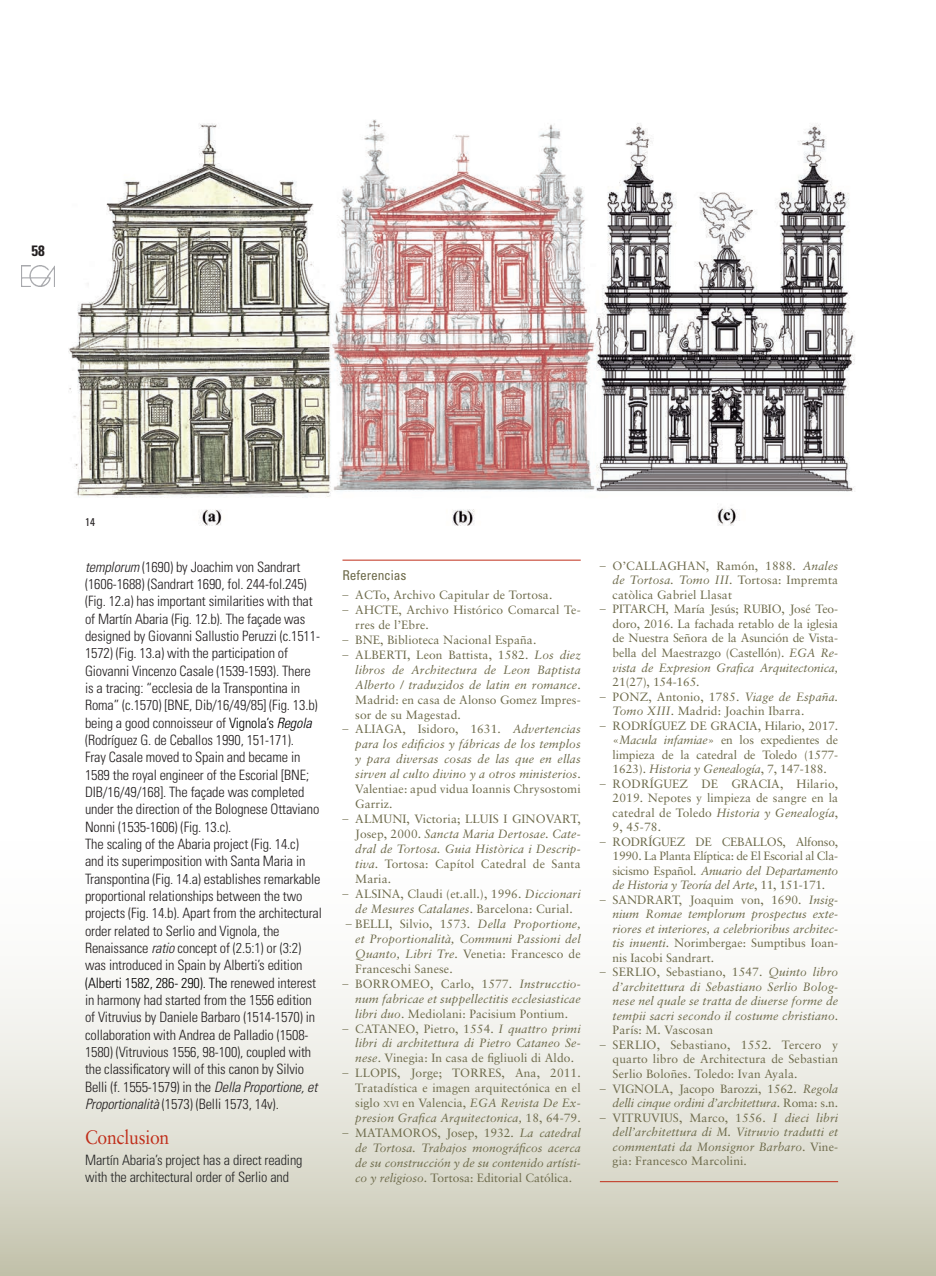
<style>
.page{position:relative;width:936px;height:1276px;background:#fff}
.page>*{position:absolute;margin:0;border:0;box-sizing:border-box;transform-origin:0 0}
.TITULAR_1_INGLES{font:19.5px "Sabon";letter-spacing:-.01em;color:#c02d19;scale:.9 1}
.t1{font:700 condensed 15px "Univers";color:#231f20}
.t2{font:300 condensed 14.25px/17.4px "Univers";letter-spacing:-.01em;color:#231f20}
.t3{font:300 condensed 14.25px/17.4px "Univers";letter-spacing:-.01em;color:#252525}
.t4{font:condensed 13.5px "Univers";letter-spacing:-.01em;color:#6d6a4a}
.Footnote_text{font:12px/14.5px "Sabon";letter-spacing:.01em;color:#6d6a4a;text-align:justify}
.Footnote_text-2{font:italic 12px/15px "Sabon";letter-spacing:.01em;color:#6d6a4a;text-align:justify}
.Normal__Web{font:italic 12px/15px "Sabon";color:#6d6a4a;text-align:justify}
.Default{font:12px/14.5px "Sabon";letter-spacing:-.01em;color:#6d6a4a;text-align:justify}
.Footnote_text-3{font:12px/14.5px "Sabon";letter-spacing:-.01em;color:#6d6a4a;text-align:right}
.PIES_DE_FOTO_INGLES{font:condensed 11.25px "Univers";color:#231f20}
.s1{font-style:italic}
.s2{color:#000}
.s3{font-style:italic;color:#000}
.s4{color:#252525}
.s5{font-family:"Univers";font-weight:300;font-stretch:condensed}
.s6{font-family:"Univers";font-weight:300;font-style:normal;font-stretch:condensed}
.s7{font-style:normal}
.s8{font-size:8.4px}
</style>
<div class="page">
<img style="left:22px;top:265px;width:33px;height:21px">
<div style="left:0;top:814px;width:935px;height:462px;background:linear-gradient(to bottom,#fff,#cccbb8)"></div>
<hr style="left:342px;top:560px;width:238px;height:1px;background:#c02d19">
<img style="left:68px;top:119px;width:787px;height:407px">
<hr style="left:600px;top:1181px;width:238px;height:1px;background:#c02d19">
<p class="t1" style="left:32px;top:242px;width:15px">58</p>
<p class="PIES_DE_FOTO_INGLES" style="left:85px;top:515px;width:11px">14</p>
<p class="t2" style="left:85px;top:558px;width:236px"><span class="s1">templorum</span> (1690) by Joachim von Sandrart (1606-1688) (Sandrart 1690, fol. 244-fol.245) (Fig. 12.a) has important similarities with that of Martín Abaria (Fig. 12.b). The façade was designed by Giovanni Sallustio Peruzzi (c.1511- 1572) (Fig. 13.a) with the participation of Giovanni Vincenzo Casale (1539-1593). There is a tracing: “ecclesia de la Transpontina in Roma” (c.1570) [BNE, Dib/16/49/85] (Fig. 13.b) being a good connoisseur of <span class="s2">Vignola’s</span> <span class="s3">Regola </span>(Rodríguez G. de Ceballos 1990, 151-171).</p>
<p class="t2" style="left:85px;top:748px;width:236px">Fray Casale moved to Spain and became in 1589 the royal engineer of the Escorial [BNE; DIB/16/49/168]. The façade was completed under the direction of the Bolognese Ottaviano Nonni (1535-1606) (Fig. 13.c).</p>
<p class="t2" style="left:85px;top:835px;width:238px">The scaling of the Abaria project (Fig. 14.c)<br>and its superimposition with Santa Maria in Transpontina (Fig. 14.a) establishes remarkable proportional relationships between the two projects (Fig. 14.b). Apart from the architectural order related to Serlio and Vignola, the Renaissance <span class="s1">ratio</span> concept of <span class="s4">(2.5:1) or (3:2) </span>was introduced in Spain by Alberti’s edition <span class="s2">(Alberti 1582, 286- 290). The</span> renewed interest in harmony had started from the 1556 edition of Vitruvius by Daniele Barbaro (1514-1570) in collaboration with Andrea de Palladio (1508- 1580) (Vitruvious 1556, 98-100), coupled with the classificatory will of this canon by Silvio Belli (f. 1555-1579) in the <span class="s1">Della Proportione, et Proportionalità</span> (1573) (Belli 1573, 14v).</p>
<p class="TITULAR_1_INGLES" style="left:85px;top:1125px;width:95px">Conclusion</p>
<p class="t3" style="left:85px;top:1151px;width:219px">Martín Abaria’s project has a direct reading with the architectural order of Serlio and</p>
<p class="t4" style="left:342px;top:566px;width:65px">Referencias</p>
<p class="Footnote_text" style="left:342px;top:587px;width:211px"><span class="s5">–</span> ACTo, Archivo Capitular de Tortosa.</p>
<p class="Footnote_text" style="left:355px;top:602px;width:227px;line-height:15px;text-indent:-13px"><span class="s5">–</span> AHCTE, Archivo Histórico Comarcal Te&shy;rres de l’Ebre.</p>
<p class="Footnote_text" style="left:342px;top:632px;width:195px"><span class="s5">–</span> BNE, Biblioteca Nacional España.</p>
<p class="Footnote_text" style="left:355px;top:647px;width:227px;line-height:15px;text-indent:-13px"><span class="s5">–</span> ALBERTI, Leon Battista, 1582. <span class="s1">Los diez libros de Architectura de Leon Baptista Alberto / traduzidos de latin en romance</span>.<br>Madrid: en casa de Alonso Gomez Impres&shy;sor de su Magestad.</p>
<p class="Footnote_text-2" style="left:355px;top:722px;width:227px;text-indent:-13px"><span class="s6">–</span> <span class="s7">ALIAGA, Isidoro, 1631.</span> Advertencias para los edificios y fábricas de los templos y para diversas cosas de las que en ellas sirven al culto divino y a otros ministerios<span class="s7">.<br>Valentiae: apud vidua Ioannis Chrysostomi Garriz.</span></p>
<p class="Footnote_text" style="left:355px;top:811px;width:227px;line-height:15px;text-indent:-13px"><span class="s5">–</span> ALMUNI, Victoria; LLUIS I GINOVART, Josep, 2000. <span class="s1">Sancta Maria Dertosae. Cate&shy;dral de Tortosa. Guia Històrica i Descrip&shy;tiva.</span> Tortosa: Capítol Catedral de Santa Maria.</p>
<p class="Footnote_text" style="left:342px;top:886px;width:240px;line-height:15px;text-align:center"><span class="s5">–</span> ALSINA, Claudi (et.all.), 1996. <span class="s1">Diccionari de Mesures Catalanes</span>. Barcelona: Curial.</p>
<p class="Footnote_text-2" style="left:355px;top:916px;width:227px;text-indent:-9px"><span class="s6">–</span> <span class="s7">BELLI, Silvio, 1573.</span> Della Proportione, et Proportionalità, Communi Passioni del Quanto, Libri Tre<span class="s7">. Venetia: Francesco de Franceschi Sanese.</span></p>
<p class="Footnote_text-2" style="left:355px;top:976px;width:227px;text-indent:-13px"><span class="s6">–</span> <span class="s7">BORROMEO, Carlo, 1577.</span> Instrucctio&shy;num fabricae et suppellectitis ecclesiasticae libri duo<span class="s7">. Mediolani: Pacisium Pontium.</span></p>
<p class="Footnote_text-2" style="left:355px;top:1020px;width:227px;text-indent:-13px"><span class="s6">–</span> <span class="s7">CATANEO, Pietro, 1554.</span> I quattro primi libri di architettura di Pietro Cataneo Se&shy;nese<span class="s7">. Vinegia: In casa de figliuoli di Aldo.</span></p>
<p class="Footnote_text" style="left:355px;top:1065px;width:227px;line-height:15px;text-indent:-13px"><span class="s5">–</span> LLOPIS, Jorge; TORRES, Ana, 2011.<br>Tratadística e imagen arquitectónica en el siglo <span class="s8">xvi</span> en Valencia, <span class="s1">EGA Revista De Ex&shy;presion Grafica Arquitectonica,</span> 18, 64-79.</p>
<p class="Normal__Web" style="left:355px;top:1125px;width:227px;text-indent:-13px"><span class="s6">–</span> <span class="s7">MATAMOROS, Josep, 1932.</span> La catedral de Tortosa. Trabajos monográficos acerca de su construcción y de su contenido artísti&shy;co y religioso<span class="s7">. Tortosa: Editorial Católica.</span></p>
<p class="Footnote_text" style="left:612px;top:558px;width:227px;text-indent:-13px"><span class="s5">–</span> O’CALLAGHAN, Ramón, 1888. <span class="s1">Anales de Tortosa. Tomo III</span>. Tortosa: Impremta catòlica Gabriel Llasat</p>
<p class="Footnote_text" style="left:612px;top:602px;width:227px;text-indent:-13px"><span class="s5">–</span> PITARCH, María Jesús; RUBIO, José Teo&shy;doro, 2016. La fachada retablo de la iglesia de Nuestra Señora de la Asunción de Vista&shy;bella del Maestrazgo (Castellón). <span class="s1">EGA Re&shy;vista de Expresion Grafica Arquitectonica, </span>21(27), 154-165.</p>
<p class="Footnote_text" style="left:612px;top:689px;width:227px;text-indent:-13px"><span class="s5">–</span> PONZ, Antonio, 1785. <span class="s1">Viage de España.<br>Tomo XIII</span>. Madrid: Joachin Ibarra.</p>
<p class="Default" style="left:612px;top:718px;width:227px;text-indent:-13px"><span class="s5">–</span> RODRÍGUEZ DE GRACIA, Hilario, 2017. «<span class="s1">Macula infamiae</span>» en los expedientes de limpieza de la catedral de Toledo (1577- 1623). <span class="s1">Historia y Genealogía</span>, 7, 147-188.</p>
<p class="Footnote_text" style="left:612px;top:776px;width:227px;text-indent:-13px"><span class="s5">–</span> RODRÍGUEZ DE GRACIA, Hilario, 2019. Nepotes y limpieza de sangre en la catedral de Toledo <span class="s1">Historia y Genealogía</span>, 9, 45-78.</p>
<p class="Footnote_text" style="left:612px;top:834px;width:227px;text-indent:-13px"><span class="s5">–</span> RODRÍGUEZ DE CEBALLOS, Alfonso, 1990. La Planta Elíptica: de El Escorial al Cla&shy;sicismo Español. <span class="s1">Anuario del Departamento de Historia y Teoría del Arte</span>, 11, 151-171.</p>
<p class="Footnote_text-2" style="left:612px;top:892px;width:227px;line-height:14.5px;text-indent:-13px"><span class="s6">–</span> <span class="s7">SANDRART, Joaquim von, 1690.</span> Insig&shy;nium Romae templorum prospectus exte&shy;riores et interiores, a celebrioribus architec&shy;tis inuenti<span class="s7">. Norimbergae: Sumptibus Ioan&shy;nis Iacobi Sandrart.</span></p>
<p class="Footnote_text-2" style="left:612px;top:965px;width:227px;line-height:14.5px;text-indent:-13px"><span class="s6">–</span> <span class="s7">SERLIO, Sebastiano, 1547.</span> Quinto libro d’architettura di Sebastiano Serlio Bolog&shy;nese nel quale se tratta de diuerse forme de tempii sacri secondo il costume christiano<span class="s7">.<br>París: M. Vascosan</span></p>
<p class="Footnote_text" style="left:612px;top:1037px;width:227px;text-indent:-13px"><span class="s5">–</span> SERLIO, Sebastiano, 1552. Tercero y quarto libro de Architectura de Sebastian Serlio Boloñes. Toledo: Ivan Ayala.</p>
<p class="Footnote_text-3" style="left:600px;top:1081px;width:240px"><span class="s5">–</span> VIGNOLA, Jacopo Barozzi, 1562. <span class="s1">Regola delli cinque ordini d’architettura</span>. Roma: s.n.</p>
<p class="Footnote_text-2" style="left:612px;top:1110px;width:227px;line-height:14.5px;text-indent:-13px"><span class="s6">–</span> <span class="s7">VITRUVIUS, Marco, 1556.</span> I dieci libri dell’architettura di M. Vitruvio tradutti et commentati da Monsignor Barbaro. <span class="s7">Vine&shy;gia: Francesco Marcolini.</span></p>
</div>
